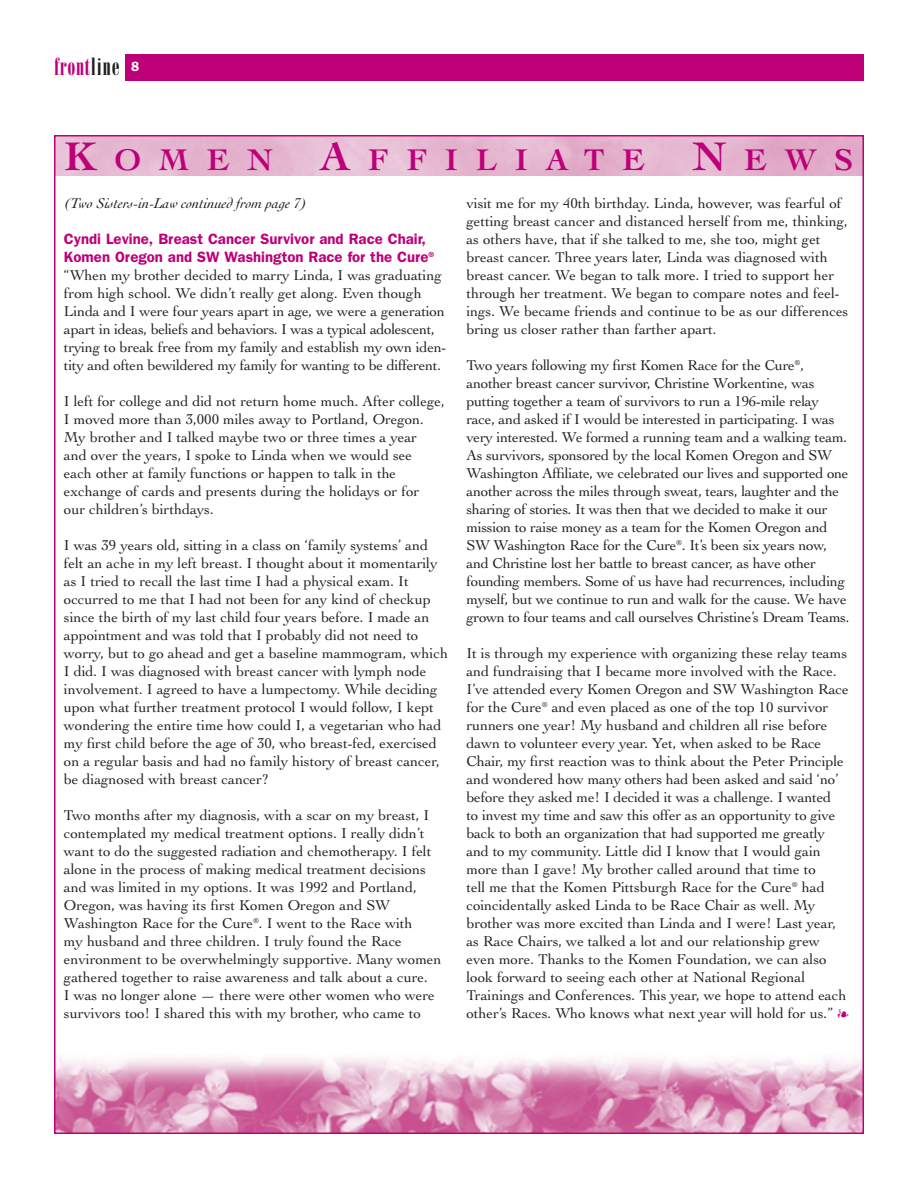
<style>
.page{position:relative;width:918px;height:1188px;background:#fff}
.page>*{position:absolute;margin:0;border:0;box-sizing:border-box;transform-origin:0 0}
.t1{font:700 31.5px "Cochin";letter-spacing:.575em;color:#bd0079}
.t2{font:24px "Bodoni Poster Compressed";letter-spacing:.03em;color:#bd0079}
.t3{font:15px/18px "Cochin";letter-spacing:-.005em;color:#231f1f}
.t4{font:600 15px/18px "Franklin Gothic";color:#bd0079}
.t5{font:italic 15px "Cochin";letter-spacing:-.005em;color:#231f1f}
.s1{color:#231f1f}
.s2{font-size:42px}
</style>
<div class="page">
<div style="left:126px;top:54px;width:738px;height:27px;background:#bd0079"></div>
<img style="left:57px;top:1058px;width:804px;height:73px">
<h2 class="t2" style="left:54px;top:58px;width:87px">front<span class="s1">line</span> <sup>8</sup></h2>
<h1 class="t1" style="left:64px;top:147px;width:791px"><span class="s2">K</span>OMEN <span class="s2">A</span>FFILIATE <span class="s2">N</span>EWS</h1>
<p class="t5" style="left:64px;top:197px;width:245px">(Two Sisters-in-Law continued from page 7)</p>
<p class="t4" style="left:64px;top:231px;width:372px">Cyndi Levine, Breast Cancer Survivor and Race Chair,<br>Komen Oregon and SW Washington Race for the Cure<sup>®</sup></p>
<p class="t3" style="left:64px;top:267px;width:384px">“When my brother decided to marry Linda, I was graduating from high school. We didn’t really get along. Even though Linda and I were four years apart in age, we were a generation apart in ideas, beliefs and behaviors. I was a typical adolescent, trying to break free from my family and establish my own iden&shy;tity and often bewildered my family for wanting to be different.</p>
<p class="t3" style="left:64px;top:393px;width:382px">I left for college and did not return home much. After college, I moved more than 3,000 miles away to Portland, Oregon.<br>My brother and I talked maybe two or three times a year<br>and over the years, I spoke to Linda when we would see<br>each other at family functions or happen to talk in the exchange of cards and presents during the holidays or for<br>our children’s birthdays.</p>
<p class="t3" style="left:64px;top:537px;width:386px">I was 39 years old, sitting in a class on ‘family systems’ and felt an ache in my left breast. I thought about it momentarily as I tried to recall the last time I had a physical exam. It occurred to me that I had not been for any kind of checkup since the birth of my last child four years before. I made an appointment and was told that I probably did not need to worry, but to go ahead and get a baseline mammogram, which I did. I was diagnosed with breast cancer with lymph node involvement. I agreed to have a lumpectomy. While deciding upon what further treatment protocol I would follow, I kept wondering the entire time how could I, a vegetarian who had my first child before the age of 30, who breast-fed, exercised on a regular basis and had no family history of breast cancer, be diagnosed with breast cancer?</p>
<p class="t3" style="left:64px;top:807px;width:379px">Two months after my diagnosis, with a scar on my breast, I contemplated my medical treatment options. I really didn’t want to do the suggested radiation and chemotherapy. I felt alone in the process of making medical treatment decisions and was limited in my options. It was 1992 and Portland, Oregon, was having its first Komen Oregon and SW Washington Race for the Cure<sup>®</sup>. I went to the Race with<br>my husband and three children. I truly found the Race environment to be overwhelmingly supportive. Many women gathered together to raise awareness and talk about a cure.<br>I was no longer alone — there were other women who were survivors too! I shared this with my brother, who came to</p>
<p class="t3" style="left:466px;top:195px;width:384px">visit me for my 40th birthday. Linda, however, was fearful of getting breast cancer and distanced herself from me, thinking, as others have, that if she talked to me, she too, might get breast cancer. Three years later, Linda was diagnosed with breast cancer. We began to talk more. I tried to support her through her treatment. We began to compare notes and feel&shy;ings. We became friends and continue to be as our differences bring us closer rather than farther apart.</p>
<p class="t3" style="left:466px;top:357px;width:385px">Two years following my first Komen Race for the Cure<sup>®</sup>, another breast cancer survivor, Christine Workentine, was putting together a team of survivors to run a 196-mile relay race, and asked if I would be interested in participating. I was very interested. We formed a running team and a walking team.<br>As survivors, sponsored by the local Komen Oregon and SW Washington Affiliate, we celebrated our lives and supported one another across the miles through sweat, tears, laughter and the sharing of stories. It was then that we decided to make it our mission to raise money as a team for the Komen Oregon and SW Washington Race for the Cure<sup>®</sup>. It’s been six years now, and Christine lost her battle to breast cancer, as have other founding members. Some of us have had recurrences, including myself, but we continue to run and walk for the cause. We have grown to four teams and call ourselves Christine’s Dream Teams.</p>
<p class="t3" style="left:466px;top:645px;width:384px">It is through my experience with organizing these relay teams and fundraising that I became more involved with the Race.<br>I’ve attended every Komen Oregon and SW Washington Race for the Cure<sup>®</sup> and even placed as one of the top 10 survivor runners one year! My husband and children all rise before dawn to volunteer every year. Yet, when asked to be Race Chair, my first reaction was to think about the Peter Principle and wondered how many others had been asked and said ‘no’ before they asked me! I decided it was a challenge. I wanted<br>to invest my time and saw this offer as an opportunity to give back to both an organization that had supported me greatly and to my community. Little did I know that I would gain more than I gave! My brother called around that time to<br>tell me that the Komen Pittsburgh Race for the Cure<sup>®</sup> had coincidentally asked Linda to be Race Chair as well. My brother was more excited than Linda and I were! Last year, as Race Chairs, we talked a lot and our relationship grew even more. Thanks to the Komen Foundation, we can also look forward to seeing each other at National Regional Trainings and Conferences. This year, we hope to attend each other’s Races. Who knows what next year will hold for us.”</p>
</div>
